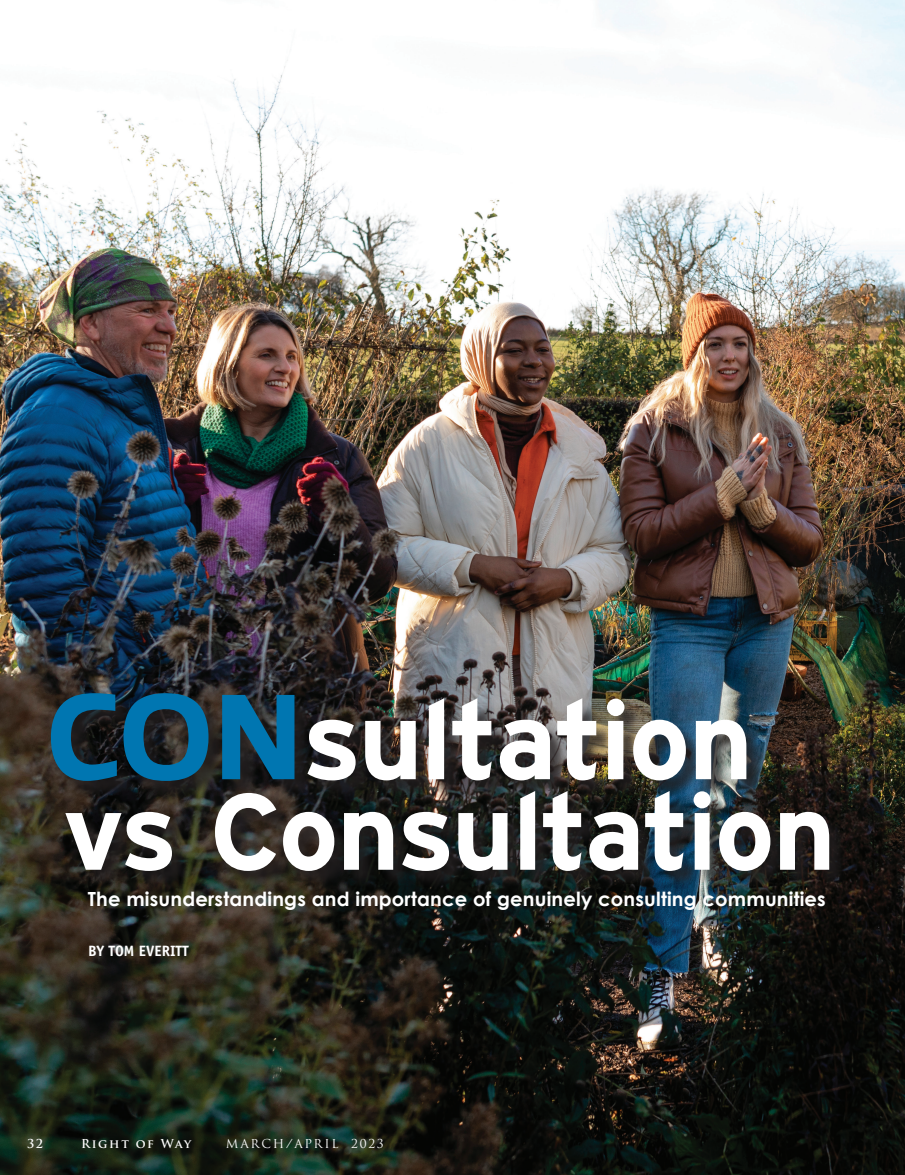
<style>
.page{position:relative;width:905px;height:1175px;background:#fff}
.page>*{position:absolute;margin:0;border:0;box-sizing:border-box;transform-origin:0 0}
.t1{font:700 111px "Interstate";letter-spacing:-.025em;color:#fff}
.t2{font:700 108px "Interstate";letter-spacing:-.025em;color:#fff}
.t3{font:700 19.5px "Century Gothic";letter-spacing:.01em;color:#fff}
.t4{font:700 15px "Officina Sans Std";color:#fff}
.t5{font:12px "Trajan Pro";letter-spacing:.14em;color:#fff}
.t6{font:700 12px "Trajan Pro";letter-spacing:.135em;color:#fff}
.s1{font-family:"Allumi Std";font-weight:800;font-size:123px;color:#0076b1}
</style>
<div class="page">
<img style="left:0;top:1px;width:904px;height:1173px">
<div style="left:53px;top:695px;width:712px;height:104px;background:#231f20;opacity:.75"></div>
<div style="left:68px;top:793px;width:780px;height:96px;background:#231f20;opacity:.75"></div>
<p class="t1" style="left:46px;top:678px;width:709px"><span class="s1">CON</span>sultation</p>
<p class="t2" style="left:63px;top:771px;width:774px">vs Consultation</p>
<p class="t3" style="left:88px;top:886px;width:739px">The misunderstandings and importance of genuinely consulting communities</p>
<p class="t4" style="left:88px;top:941px;width:102px">BY TOM EVERITT</p>
<p class="t6" style="left:27px;top:1136px;width:18px">32</p>
<p class="t6" style="left:81px;top:1136px;width:112px">Right of Way</p>
<p class="t5" style="left:226px;top:1135px;width:159px">MARCH/APRIL 2023</p>
</div>
